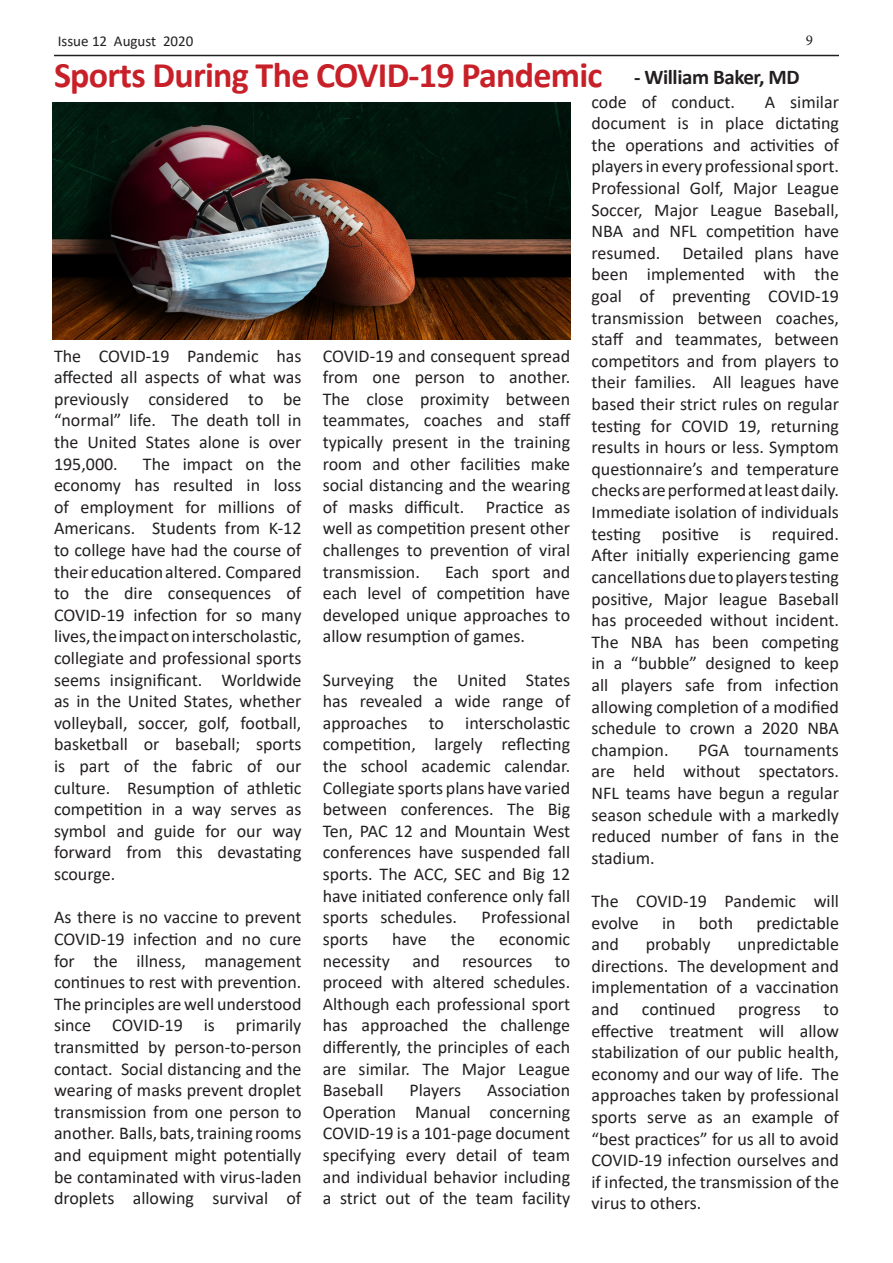
<style>
.page{position:relative;width:893px;height:1263px;background:#fff}
.page>*{position:absolute;margin:0;border:0;box-sizing:border-box;transform-origin:0 0}
.t1{font:700 36px "Calibri";letter-spacing:-.02em;color:#c82028}
.t2{font:700 21px "Calibri";letter-spacing:-.02em;color:#231f20}
.t3{font:18px/21.6px "Calibri";color:#231f20;text-align:justify}
.t4{font:15px "Calibri";color:#231f20}
.t5{font:15px "Minion Pro";color:#231f20}
</style>
<div class="page">
<hr style="left:54px;top:55px;width:785px;height:1px;background:#231f20">
<img style="left:53px;top:103px;width:517px;height:237px">
<p class="t4" style="left:58px;top:30px;width:137px">Issue 12 August 2020</p>
<p class="t5" style="left:806px;top:30px;width:9px">9</p>
<p class="t1" style="left:54px;top:50px;width:550px">Sports During The COVID-19 Pandemic</p>
<p class="t2" style="left:634px;top:62px;width:167px">- William Baker, MD</p>
<p class="t3" style="left:591px;top:90px;width:145px">code of conduct.</p>
<p class="t3" style="left:591px;top:90px;width:249px;text-indent:173px">A similar document is in place dictating the operations and activities of players in every professional sport.<br>Professional Golf, Major League Soccer, Major League Baseball, NBA and NFL competition have resumed. Detailed plans have been implemented with the goal of preventing COVID-19 transmission between coaches, staff and teammates, between competitors and from players to their families. All leagues have based their strict rules on regular testing for COVID 19, returning results in hours or less. Symptom questionnaire’s and temperature checks are performed at least daily.<br>Immediate isolation of individuals testing positive is required.<br>After initially experiencing game cancellations due to players testing positive, Major league Baseball has proceeded without incident.<br>The NBA has been competing in a “bubble” designed to keep all players safe from infection allowing completion of a modified schedule to crown a 2020 NBA champion.</p>
<p class="t3" style="left:54px;top:344px;width:249px">The COVID-19 Pandemic has affected all aspects of what was previously considered to be “normal” life. The death toll in the United States alone is over 195,000.</p>
<p class="t3" style="left:323px;top:344px;width:249px">COVID-19 and consequent spread from one person to another.<br>The close proximity between teammates, coaches and staff typically present in the training room and other facilities make social distancing and the wearing of masks difficult. Practice as well as competition present other challenges to prevention of viral transmission.</p>
<p class="t3" style="left:54px;top:452px;width:249px;text-indent:89px">The impact on the economy has resulted in loss of employment for millions of Americans. Students from K-12 to college have had the course of their education altered. Compared to the dire consequences of COVID-19 infection for so many lives, the impact on interscholastic, collegiate and professional sports seems insignificant. Worldwide as in the United States, whether volleyball, soccer, golf, football, basketball or baseball; sports is part of the fabric of our culture. Resumption of athletic competition in a way serves as symbol and guide for our way forward from this devastating scourge.</p>
<p class="t3" style="left:54px;top:906px;width:249px">As there is no vaccine to prevent COVID-19 infection and no cure for the illness, management continues to rest with prevention.<br>The principles are well understood since COVID-19 is primarily transmitted by person-to-person contact. Social distancing and the wearing of masks prevent droplet transmission from one person to another. Balls, bats, training rooms and equipment might potentially be contaminated with virus-laden droplets allowing survival of</p>
<p class="t3" style="left:323px;top:560px;width:249px;text-indent:122px">Each sport and each level of competition have developed unique approaches to allow resumption of games.</p>
<p class="t3" style="left:323px;top:668px;width:249px">Surveying the United States has revealed a wide range of approaches to interscholastic competition, largely reflecting the school academic calendar.<br>Collegiate sports plans have varied between conferences. The Big Ten, PAC 12 and Mountain West conferences have suspended fall sports. The ACC, SEC and Big 12 have initiated conference only fall sports schedules.</p>
<p class="t3" style="left:591px;top:738px;width:249px;text-indent:107px">PGA tournaments are held without spectators.<br>NFL teams have begun a regular season schedule with a markedly reduced number of fans in the stadium.</p>
<p class="t3" style="left:591px;top:890px;width:249px">The COVID-19 Pandemic will evolve</p>
<p class="t3" style="left:481px;top:906px;width:90px">Professional</p>
<p class="t3" style="left:662px;top:911px;width:15px">in</p>
<p class="t3" style="left:699px;top:911px;width:36px">both</p>
<p class="t3" style="left:756px;top:911px;width:84px">predictable</p>
<p class="t3" style="left:323px;top:928px;width:47px">sports</p>
<p class="t3" style="left:392px;top:928px;width:36px">have</p>
<p class="t3" style="left:451px;top:928px;width:26px">the</p>
<p class="t3" style="left:323px;top:928px;width:249px;text-indent:176px">economic necessity and resources to proceed with altered schedules.<br>Although each professional sport has approached the challenge differently, the principles of each are similar. The Major League Baseball</p>
<p class="t3" style="left:591px;top:933px;width:29px">and</p>
<p class="t3" style="left:646px;top:933px;width:66px">probably</p>
<p class="t3" style="left:591px;top:933px;width:249px;text-indent:146px">unpredictable directions. The development and implementation of a vaccination and</p>
<p class="t3" style="left:642px;top:998px;width:75px">continued</p>
<p class="t3" style="left:738px;top:998px;width:64px">progress</p>
<p class="t3" style="left:591px;top:998px;width:249px;text-indent:232px">to effective treatment will allow stabilization of our public health, economy and our way of life. The approaches taken by professional sports serve as an example of “best practices” for us all to avoid COVID-19 infection ourselves and if infected, the transmission of the virus to others.</p>
<p class="t3" style="left:409px;top:1079px;width:53px">Players</p>
<p class="t3" style="left:323px;top:1079px;width:249px;text-indent:164px">Association Operation Manual concerning COVID-19 is a 101-page document specifying every detail of team and individual behavior including a strict out of the team facility</p>
</div>
